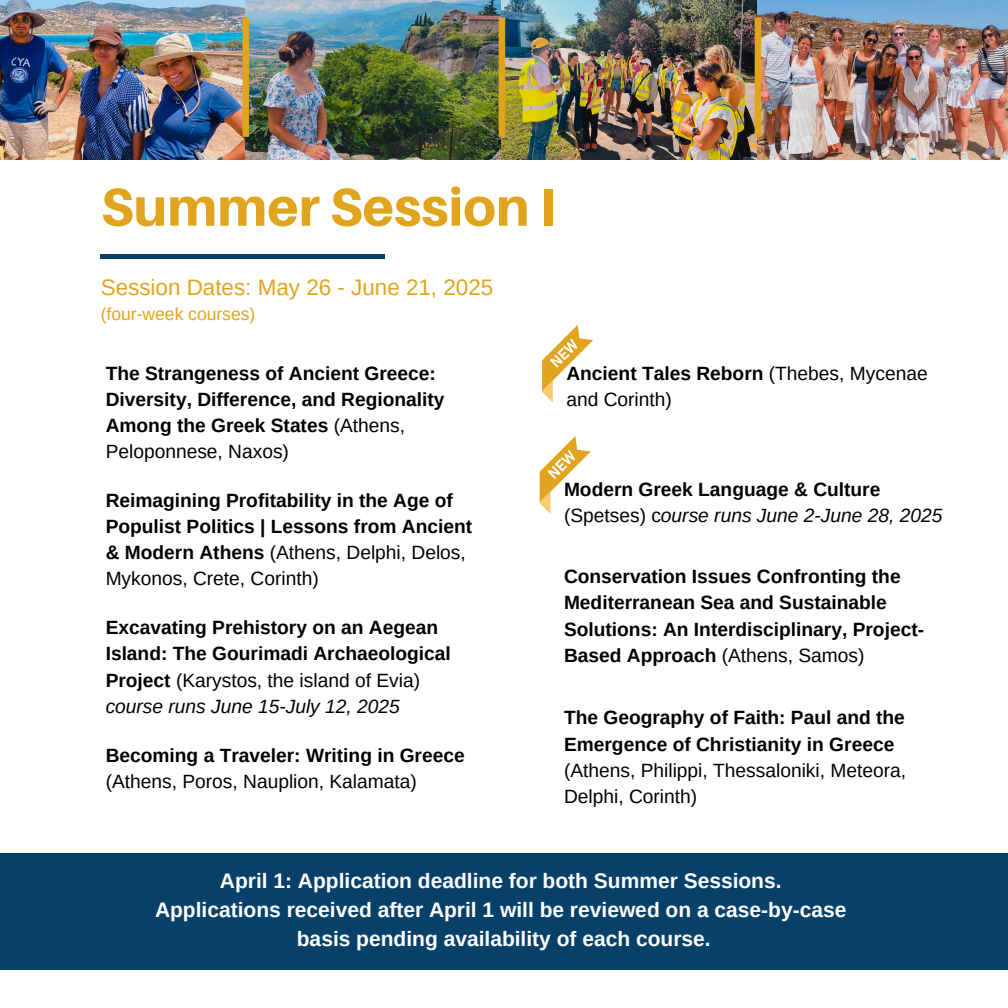
<style>
.page{position:relative;width:1008px;height:1008px;background:#fff}
.page>*{position:absolute;margin:0;border:0;box-sizing:border-box;transform-origin:0 0}
.t1{font:800 53.38px "Aileron";color:#e1a41e}
.t2{font:22.4px "Arimo";color:#e1a41e}
.t3{font:700 21px/28.9px "Arimo";color:#fff;text-align:center}
.t4{font:700 19.25px/26.2px "Arimo";color:#000}
.t5{font:19.25px/26.2px "Arimo";color:#000}
.t6{font:italic 19.25px "Arimo";color:#000}
.t7{font:17.5px "Arimo";color:#e1a41e}
.s1{font-weight:400}
.s2{font-weight:700}
.s3{font-weight:400;font-style:italic}
</style>
<div class="page">
<img style="left:0;top:0;width:1008px;height:159px">
<div style="left:499px;top:18px;width:6px;height:119px;background:#e1a41e"></div>
<div style="left:243px;top:18px;width:6px;height:119px;background:#e1a41e"></div>
<div style="left:755px;top:18px;width:6px;height:119px;background:#e1a41e"></div>
<svg style="left:101px;top:254px;width:284px;height:5px"></svg>
<div style="left:0;top:853px;width:1008px;height:117px;background:#074169"></div>
<svg style="left:542px;top:325px;width:51px;height:77px"></svg>
<svg style="left:540px;top:436px;width:51px;height:77px"></svg>
<p class="t1" style="left:101px;top:174px;width:456px">Summer Session I</p>
<p class="t2" style="left:101px;top:275px;width:394px">Session Dates: May 26 - June 21, 2025</p>
<p class="t7" style="left:101px;top:304px;width:156px">(four-week courses)</p>
<p class="t4" style="left:106px;top:360px;width:340px">The Strangeness of Ancient Greece:<br>Diversity, Difference, and Regionality<br>Among the Greek States <span class="s1">(Athens,<br>Peloponnese, Naxos)</span></p>
<p class="t4" style="left:106px;top:487px;width:368px">Reimagining Profitability in the Age of Populist Politics | Lessons from Ancient &amp; Modern Athens <span class="s1">(Athens, Delphi, Delos, Mykonos, Crete, Corinth)</span></p>
<h3 class="t4" style="left:106px;top:614px;width:347px">Excavating Prehistory on an Aegean<br>Island: The Gourimadi Archaeological<br>Project <span class="s1">(Karystos, the island of Evia)</span></h3>
<p class="t6" style="left:106px;top:695px;width:296px">course runs June 15-July 12, 2025</p>
<p class="t4" style="left:106px;top:742px;width:361px">Becoming a Traveler: Writing in Greece <span class="s1">(Athens, Poros, Nauplion, Kalamata)</span></p>
<p class="t5" style="left:566px;top:360px;width:363px"><span class="s2">Ancient Tales Reborn</span> (Thebes, Mycenae and Corinth)</p>
<p class="t4" style="left:564px;top:476px;width:380px">Modern Greek Language &amp; Culture <span class="s1">(Spetses) c</span><span class="s3">ourse runs June 2-June 28, 2025</span></p>
<h1 class="t4" style="left:564px;top:563px;width:362px">Conservation Issues Confronting the Mediterranean Sea and Sustainable Solutions: An Interdisciplinary, Project-Based Approach <span class="s1">(Athens, Samos)</span></h1>
<p class="t4" style="left:564px;top:704px;width:344px">The Geography of Faith: Paul and the Emergence of Christianity in Greece <span class="s1">(Athens, Philippi, Thessaloniki, Meteora, Delphi, Corinth)</span></p>
<p class="t3" style="left:155px;top:867px;width:693px">April 1: Application deadline for both Summer Sessions.<br>Applications received after April 1 will be reviewed on a case-by-case basis pending availability of each course.</p>
</div>
